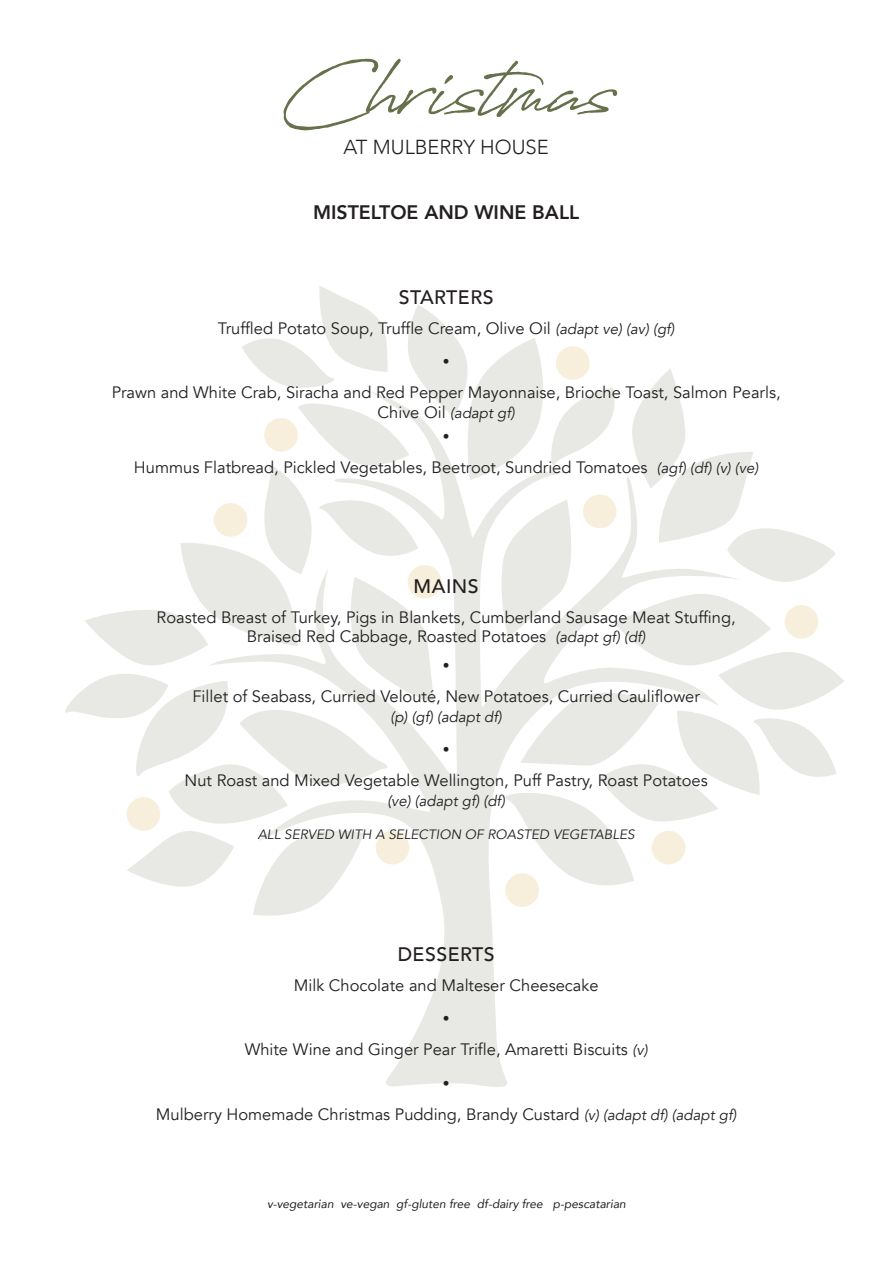
<style>
.page{position:relative;width:893px;height:1263px;background:#fff}
.page>*{position:absolute;margin:0;border:0;box-sizing:border-box;transform-origin:0 0}
.t1{font:81px "Antro Vectra Bolder";letter-spacing:-.015em;color:#65714a}
.t2{font:300 20.25px "Avenir";color:#231f20}
.t3{font:500 19.5px "Avenir";letter-spacing:.025em;color:#231f20}
.t4{font:800 19.5px "Avenir";color:#231f20}
.t5{font:16.5px/19.5px "Avenir";color:#231f20;text-align:center}
.t6{font:italic 15px "Avenir";color:#231f20}
.t7{font:italic 13.5px "Avenir";color:#231f20}
.t8{font:13.5px "Avenir";color:#231f20}
.t9{font:italic 12px "Avenir";color:#231f20}
.s1{font-style:italic;font-size:15px}
.s2{font-style:normal;font-size:16.5px}
</style>
<div class="page">
<svg style="left:386px;top:922px;width:121px;height:165px;fill:#e8e9e4"></svg>
<svg style="left:65px;top:286px;width:779px;height:636px"></svg>
<h1 class="t1" style="left:279px;top:59px;width:338px">Christmas</h1>
<p class="t2" style="left:343px;top:135px;width:207px">AT MULBERRY HOUSE</p>
<p class="t4" style="left:313px;top:201px;width:268px">MISTELTOE AND WINE BALL</p>
<p class="t3" style="left:399px;top:285px;width:96px">STARTERS</p>
<p class="t5" style="left:218px;top:320px;width:458px">Truffled Potato Soup, Truffle Cream, Olive Oil <span class="s1">(adapt ve) (av) (gf)</span></p>
<p class="t8" style="left:443px;top:356px;width:8px">ï</p>
<p class="t5" style="left:112px;top:384px;width:670px">Prawn and White Crab, Siracha and Red Pepper Mayonnaise, Brioche Toast, Salmon Pearls,</p>
<p class="t6" style="left:378px;top:406px;width:139px"><span class="s2">Chive Oil</span> (adapt gf)</p>
<p class="t8" style="left:443px;top:430px;width:8px">ï</p>
<p class="t5" style="left:134px;top:459px;width:626px">Hummus Flatbread, Pickled Vegetables, Beetroot, Sundried Tomatoes <span class="s1">(agf) (df) (v) (ve)</span></p>
<p class="t3" style="left:414px;top:574px;width:67px">MAINS</p>
<p class="t5" style="left:157px;top:609px;width:581px">Roasted Breast of Turkey, Pigs in Blankets, Cumberland Sausage Meat Stuffing,<br>Braised Red Cabbage, Roasted Potatoes <span class="s1">(adapt gf) (df)</span></p>
<p class="t8" style="left:443px;top:660px;width:8px">ï</p>
<p class="t5" style="left:192px;top:689px;width:509px">Fillet of Seabass, Curried Velouté, New Potatoes, Curried Cauliflower</p>
<p class="t6" style="left:391px;top:710px;width:113px">(p) (gf) (adapt df)</p>
<p class="t8" style="left:443px;top:744px;width:8px">ï</p>
<p class="t5" style="left:185px;top:773px;width:525px">Nut Roast and Mixed Vegetable Wellington, Puff Pastry, Roast Potatoes</p>
<p class="t6" style="left:387px;top:794px;width:119px">(ve) (adapt gf) (df)</p>
<p class="t7" style="left:258px;top:829px;width:378px">ALL SERVED WITH A SELECTION OF ROASTED VEGETABLES</p>
<p class="t3" style="left:398px;top:942px;width:98px">DESSERTS</p>
<p class="t5" style="left:294px;top:977px;width:306px">Milk Chocolate and Malteser Cheesecake</p>
<p class="t8" style="left:443px;top:1013px;width:8px">ï</p>
<p class="t5" style="left:245px;top:1041px;width:404px">White Wine and Ginger Pear Trifle, Amaretti Biscuits <span class="s1">(v)</span></p>
<p class="t8" style="left:443px;top:1077px;width:8px">ï</p>
<p class="t5" style="left:156px;top:1106px;width:582px">Mulberry Homemade Christmas Pudding, Brandy Custard <span class="s1">(v) (adapt df) (adapt gf)</span></p>
<p class="t9" style="left:267px;top:1199px;width:360px">v-vegetarian ve-vegan gf-gluten free df-dairy free p-pescatarian</p>
</div>
